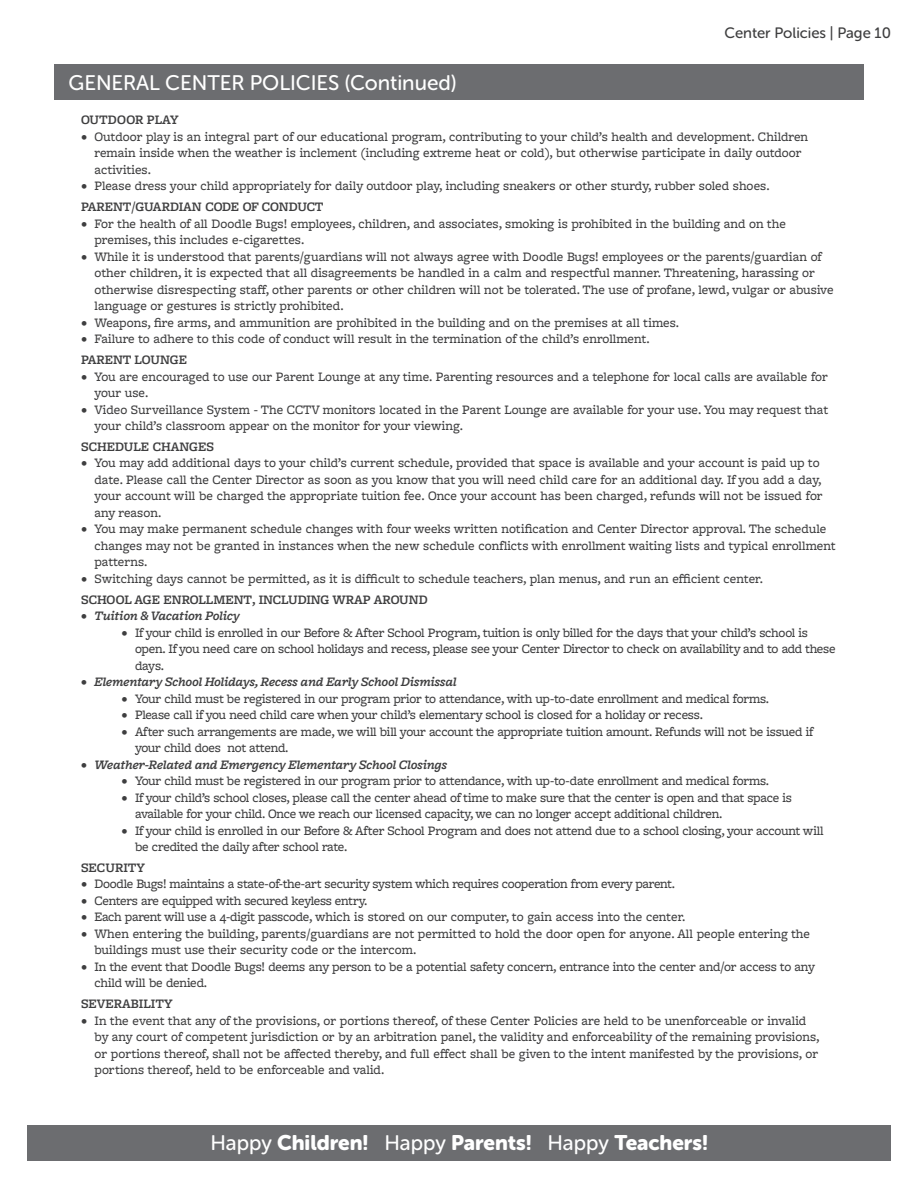
<style>
.page{position:relative;width:918px;height:1188px;background:#fff}
.page>*{position:absolute;margin:0;border:0;box-sizing:border-box;transform-origin:0 0}
.t1{font:21px "Museo Sans Rounded 900";color:#fff}
.t2{font:21px "Museo Sans Rounded 500";color:#fff}
.t3{font:15px "Museo Sans Rounded 500";color:#3e3e3f}
.t4{font:500 13.5px/16.5px "Freight Macro Pro";letter-spacing:-.01em;color:#3e3e3f}
.t5{font:italic 600 13.5px "Freight Macro Pro";letter-spacing:-.02em;color:#3e3e3f}
.t6{font:600 13.5px "Freight Macro Pro";color:#3e3e3f}
.s1{font-family:"Museo Sans Rounded 500"}
</style>
<div class="page">
<div style="left:27px;top:1125px;width:864px;height:36px;background:#6c6d70"></div>
<div style="left:54px;top:64px;width:810px;height:36px;background:#6c6d70"></div>
<p class="t3" style="left:725px;top:25px;width:168px">Center Policies | Page 10</p>
<p class="t2" style="left:69px;top:71px;width:390px">GENERAL CENTER POLICIES (Continued)</p>
<p class="t6" style="left:81px;top:111px;width:99px">OUTDOOR PLAY</p>
<p class="t4" style="left:94px;top:128px;width:715px;text-indent:-14px">• Outdoor play is an integral part of our educational program, contributing to your child’s health and development. Children remain inside when the weather is inclement (including extreme heat or cold), but otherwise participate in daily outdoor activities.</p>
<p class="t4" style="left:81px;top:177px;width:690px">• Please dress your child appropriately for daily outdoor play, including sneakers or other sturdy, rubber soled shoes.</p>
<p class="t6" style="left:81px;top:197px;width:244px">PARENT/GUARDIAN CODE OF CONDUCT</p>
<p class="t4" style="left:94px;top:215px;width:693px;text-indent:-14px">• For the health of all Doodle Bugs! employees, children, and associates, smoking is prohibited in the building and on the premises, this includes e-cigarettes.</p>
<p class="t4" style="left:94px;top:248px;width:741px;text-indent:-14px">• While it is understood that parents/guardians will not always agree with Doodle Bugs! employees or the parents/guardian of other children, it is expected that all disagreements be handled in a calm and respectful manner. Threatening, harassing or otherwise disrespecting staff, other parents or other children will not be tolerated. The use of profane, lewd, vulgar or abusive language or gestures is strictly prohibited.</p>
<p class="t4" style="left:81px;top:314px;width:600px">• Weapons, fire arms, and ammunition are prohibited in the building and on the premises at all times.</p>
<p class="t4" style="left:81px;top:330px;width:570px">• Failure to adhere to this code of conduct will result in the termination of the child’s enrollment.</p>
<p class="t6" style="left:81px;top:350px;width:107px">PARENT LOUNGE</p>
<p class="t4" style="left:94px;top:367px;width:735px;text-indent:-14px">• You are encouraged to use our Parent Lounge at any time. Parenting resources and a telephone for local calls are available for your use.</p>
<p class="t4" style="left:94px;top:400px;width:735px;text-indent:-14px">• Video Surveillance System - The CCTV monitors located in the Parent Lounge are available for your use. You may request that your child’s classroom appear on the monitor for your viewing.</p>
<p class="t6" style="left:81px;top:437px;width:134px">SCHEDULE CHANGES</p>
<p class="t4" style="left:94px;top:454px;width:730px;text-indent:-14px">• You may add additional days to your child’s current schedule, provided that space is available and your account is paid up to date. Please call the Center Director as soon as you know that you will need child care for an additional day. If you add a day, your account will be charged the appropriate tuition fee. Once your account has been charged, refunds will not be issued for any reason.</p>
<p class="t4" style="left:94px;top:520px;width:743px;text-indent:-14px">• You may make permanent schedule changes with four weeks written notification and Center Director approval. The schedule changes may not be granted in instances when the new schedule conflicts with enrollment waiting lists and typical enrollment patterns.</p>
<p class="t4" style="left:81px;top:570px;width:684px">• Switching days cannot be permitted, as it is difficult to schedule teachers, plan menus, and run an efficient center.</p>
<p class="t6" style="left:81px;top:590px;width:348px">SCHOOL AGE ENROLLMENT, INCLUDING WRAP AROUND</p>
<p class="t5" style="left:81px;top:606px;width:161px">• Tuition &amp; Vacation Policy</p>
<p class="t4" style="left:135px;top:624px;width:702px;text-indent:-14px">• If your child is enrolled in our Before &amp; After School Program, tuition is only billed for the days that your child’s school is open. If you need care on school holidays and recess, please see your Center Director to check on availability and to add these days.</p>
<p class="t5" style="left:81px;top:672px;width:378px">• Elementary School Holidays, Recess and Early School Dismissal</p>
<p class="t4" style="left:122px;top:690px;width:649px">• Your child must be registered in our program prior to attendance, with up-to-date enrollment and medical forms.</p>
<p class="t4" style="left:122px;top:706px;width:583px">• Please call if you need child care when your child’s elementary school is closed for a holiday or recess.</p>
<p class="t4" style="left:135px;top:723px;width:680px;text-indent:-14px">• After such arrangements are made, we will bill your account the appropriate tuition amount. Refunds will not be issued if your child does not attend.</p>
<p class="t5" style="left:81px;top:755px;width:368px">• Weather-Related and Emergency Elementary School Closings</p>
<p class="t4" style="left:122px;top:772px;width:649px">• Your child must be registered in our program prior to attendance, with up-to-date enrollment and medical forms.</p>
<p class="t4" style="left:135px;top:789px;width:658px;text-indent:-14px">• If your child’s school closes, please call the center ahead of time to make sure that the center is open and that space is available for your child. Once we reach our licensed capacity, we can no longer accept additional children.</p>
<p class="t4" style="left:135px;top:822px;width:690px;text-indent:-14px">• If your child is enrolled in our Before &amp; After School Program and does not attend due to a school closing, your account will be credited the daily after school rate.</p>
<p class="t6" style="left:81px;top:858px;width:66px">SECURITY</p>
<p class="t4" style="left:81px;top:875px;width:596px">• Doodle Bugs! maintains a state-of-the-art security system which requires cooperation from every parent.</p>
<p class="t4" style="left:81px;top:892px;width:288px">• Centers are equipped with secured keyless entry.</p>
<p class="t4" style="left:81px;top:908px;width:606px">• Each parent will use a 4-digit passcode, which is stored on our computer, to gain access into the center.</p>
<p class="t4" style="left:94px;top:925px;width:717px;text-indent:-14px">• When entering the building, parents/guardians are not permitted to hold the door open for anyone. All people entering the buildings must use their security code or the intercom.</p>
<p class="t4" style="left:94px;top:958px;width:722px;text-indent:-14px">• In the event that Doodle Bugs! deems any person to be a potential safety concern, entrance into the center and/or access to any child will be denied.</p>
<p class="t6" style="left:81px;top:994px;width:93px">SEVERABILITY</p>
<p class="t4" style="left:94px;top:1012px;width:727px;text-indent:-14px">• In the event that any of the provisions, or portions thereof, of these Center Policies are held to be unenforceable or invalid by any court of competent jurisdiction or by an arbitration panel, the validity and enforceability of the remaining provisions, or portions thereof, shall not be affected thereby, and full effect shall be given to the intent manifested by the provisions, or portions thereof, held to be enforceable and valid.</p>
<h1 class="t1" style="left:210px;top:1131px;width:499px"><span class="s1">Happy</span> Children! <span class="s1">Happy</span> Parents! <span class="s1">Happy</span> Teachers!</h1>
</div>
